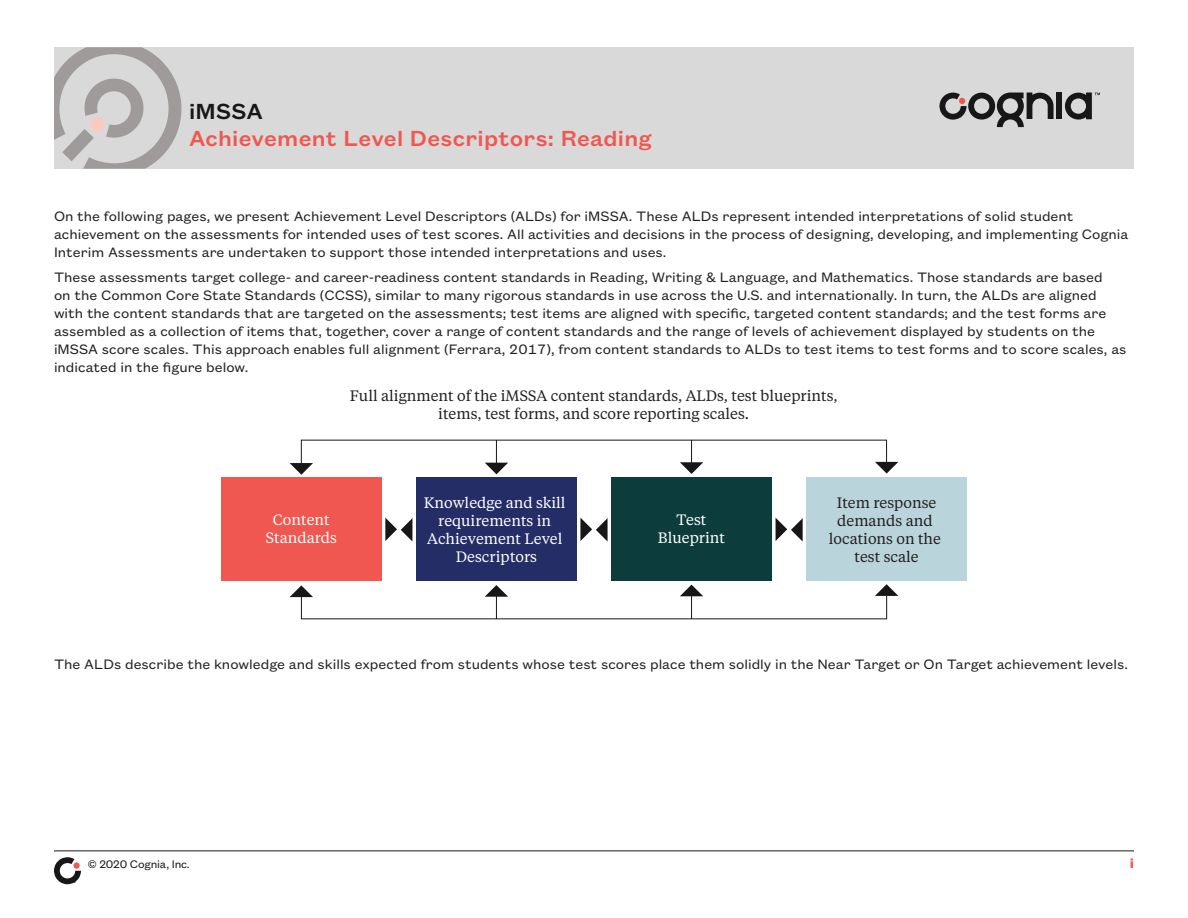
<style>
.page{position:relative;width:1188px;height:918px;background:#fff}
.page>*{position:absolute;margin:0;border:0;box-sizing:border-box;transform-origin:0 0}
.Cover_CIA{font:500 24px "Founders Grotesk Text";letter-spacing:.01em;color:#f05750}
.Cover_CIA-2{font:500 24px "Founders Grotesk Text";letter-spacing:.01em;color:#171717}
.Body{font:15px/18px "Founders Grotesk Text";color:#231f20}
.t1{font:15px/18px "Tiempos Text";color:#231f20;text-align:center}
.t2{font:15px/18px "Tiempos Text";color:#fff;text-align:center}
.t3{font:700 15px "Founders Grotesk Text";color:#f05750}
.t4{font:12px "Founders Grotesk Text";letter-spacing:-.015em;color:#171717}
</style>
<div class="page">
<div style="left:221px;top:478px;width:161px;height:103px;background:#f05750"></div>
<div style="left:611px;top:477px;width:161px;height:104px;background:#0c3d3c"></div>
<div style="left:806px;top:477px;width:161px;height:104px;background:#bad4dc"></div>
<div style="left:416px;top:478px;width:161px;height:103px;background:#242d66"></div>
<svg style="left:385px;top:518px;width:27px;height:23px"></svg>
<svg style="left:580px;top:518px;width:28px;height:24px"></svg>
<svg style="left:776px;top:518px;width:27px;height:24px"></svg>
<svg style="left:290px;top:439px;width:608px;height:36px"></svg>
<svg style="left:290px;top:584px;width:608px;height:35px"></svg>
<div style="left:54px;top:47px;width:1080px;height:122px;background:#d8d9d8"></div>
<svg style="left:54px;top:47px;width:128px;height:122px"></svg>
<div style="left:1056px;top:93px;width:6px;height:26px;background:#171717"></div>
<svg style="left:939px;top:93px;width:115px;height:34px"></svg>
<svg style="left:1065px;top:93px;width:35px;height:27px"></svg>
<svg style="left:54px;top:857px;width:27px;height:27px"></svg>
<hr style="left:54px;top:850px;width:1080px;height:1px;background:#171717">
<p class="Cover_CIA-2" style="left:189px;top:95px;width:75px">iMSSA</p>
<p class="Cover_CIA" style="left:189px;top:122px;width:464px">Achievement Level Descriptors: Reading</p>
<p class="Body" style="left:54px;top:206px;width:1076px">On the following pages, we present Achievement Level Descriptors (ALDs) for iMSSA. These ALDs represent intended interpretations of solid student achievement on the assessments for intended uses of test scores. All activities and decisions in the process of designing, developing, and implementing Cognia<br>Interim Assessments are undertaken to support those intended interpretations and uses.</p>
<p class="Body" style="left:54px;top:267px;width:1074px">These assessments target college- and career-readiness content standards in Reading, Writing &amp; Language, and Mathematics. Those standards are based<br>on the Common Core State Standards (CCSS), similar to many rigorous standards in use across the U.S. and internationally. In turn, the ALDs are aligned with the content standards that are targeted on the assessments; test items are aligned with specific, targeted content standards; and the test forms are assembled as a collection of items that, together, cover a range of content standards and the range of levels of achievement displayed by students on the iMSSA score scales. This approach enables full alignment (Ferrara, 2017), from content standards to ALDs to test items to test forms and to score scales, as indicated in the figure below.</p>
<p class="t1" style="left:350px;top:386px;width:490px">Full alignment of the iMSSA content standards, ALDs, test blueprints, items, test forms, and score reporting scales.</p>
<p class="t2" style="left:424px;top:493px;width:143px">Knowledge and skill requirements in<br>Achievement Level<br>Descriptors</p>
<p class="t2" style="left:266px;top:510px;width:73px">Content<br>Standards</p>
<p class="t2" style="left:658px;top:510px;width:69px">Test<br>Blueprint</p>
<p class="t1" style="left:829px;top:493px;width:114px">Item response demands and locations on the test scale</p>
<p class="Body" style="left:54px;top:654px;width:1075px">The ALDs describe the knowledge and skills expected from students whose test scores place them solidly in the Near Target or On Target achievement levels.</p>
<p class="t4" style="left:88px;top:856px;width:104px">© 2020 Cognia, Inc.</p>
<p class="t3" style="left:1130px;top:853px;width:6px">i</p>
</div>
